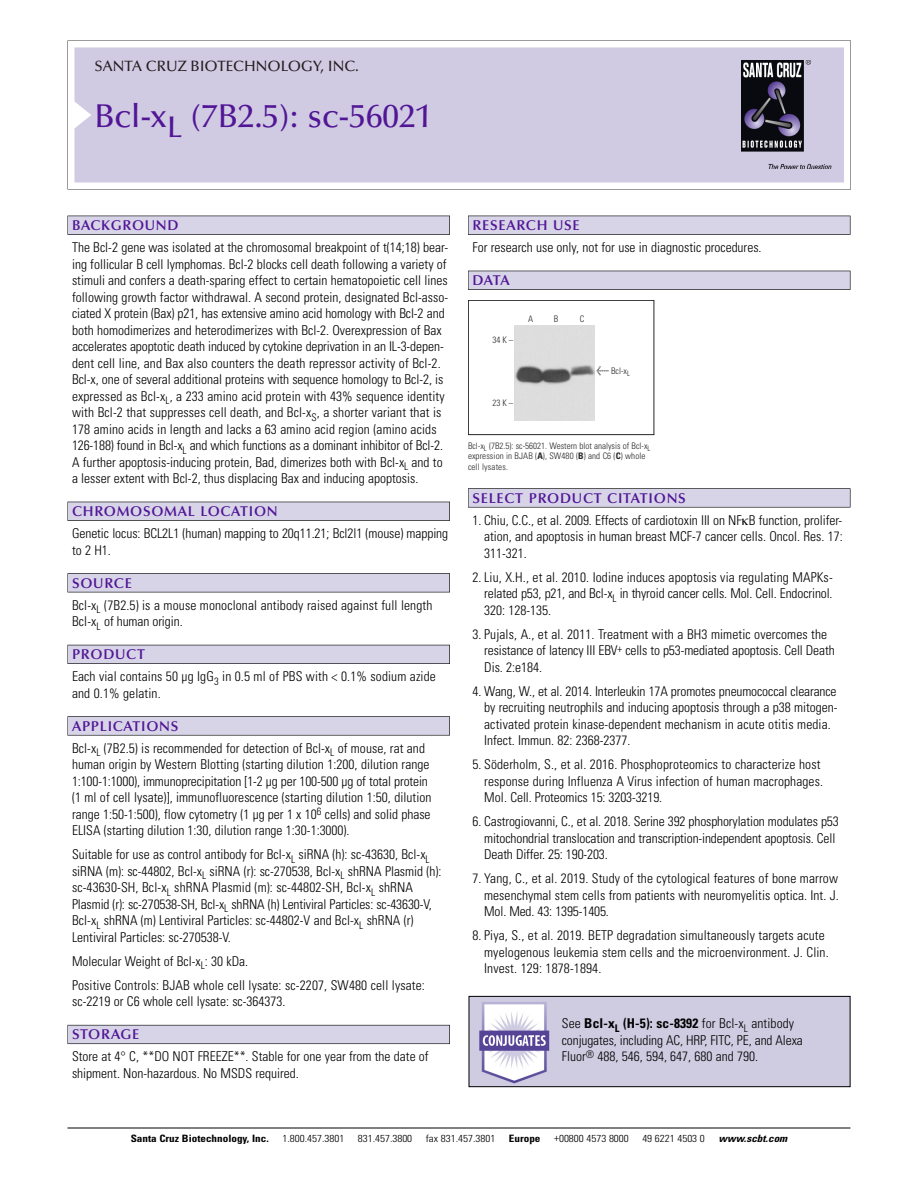
<style>
.page{position:relative;width:918px;height:1188px;background:#fff}
.page>*{position:absolute;margin:0;border:0;box-sizing:border-box;transform-origin:0 0}
.t1{font:500 33px "Optima";color:#511695}
.t2{font:500 15px "Optima";color:#231f20}
.t3{font:600 14.25px "Optima";letter-spacing:.05em;color:#511695}
.t4{font:300 condensed 13.5px/16.5px "Univers";color:#000}
.t5{font:300 condensed 10.2px "Univers";color:#000;scale:1.1 1}
.t6{font:700 condensed 10.2px "Univers";color:#000;scale:1.1 1}
.t7{font:italic 700 condensed 10.2px "Univers";color:#000;scale:1.1 1}
.t8{font:300 condensed 9px/10.5px "Univers";letter-spacing:.01em;color:#272627}
.s1{font-family:"Meta Plus";font-weight:400;font-stretch:normal;font-size:10.5px}
.s2{font-weight:700}
</style>
<div class="page">
<svg style="left:74px;top:41px;width:777px;height:148px"></svg>
<div style="left:74px;top:47px;width:770px;height:135px;background:#d1cae3"></div>
<img style="left:741px;top:60px;width:90px;height:108px">
<div style="left:68px;top:216px;width:382px;height:19px;background:#535256"></div>
<div style="left:68px;top:216px;width:381px;height:18px;background:#d7d4e8"></div>
<div style="left:68px;top:502px;width:382px;height:19px;background:#525156"></div>
<div style="left:68px;top:502px;width:381px;height:18px;background:#d7d4e8"></div>
<div style="left:68px;top:573px;width:382px;height:19px;background:#545357"></div>
<div style="left:68px;top:574px;width:381px;height:18px;background:#d7d4e8"></div>
<div style="left:68px;top:645px;width:382px;height:19px;background:#535259"></div>
<div style="left:68px;top:645px;width:381px;height:18px;background:#d7d4e8"></div>
<svg style="left:68px;top:716px;width:382px;height:20px"></svg>
<div style="left:68px;top:717px;width:381px;height:18px;background:#d7d4e8"></div>
<div style="left:68px;top:1025px;width:382px;height:19px;background:#64626c"></div>
<div style="left:68px;top:1025px;width:381px;height:18px;background:#d7d4e8"></div>
<div style="left:468px;top:216px;width:382px;height:19px;background:#535256"></div>
<div style="left:468px;top:216px;width:382px;height:18px;background:#d7d4e8"></div>
<div style="left:468px;top:271px;width:382px;height:19px;background:#525156"></div>
<div style="left:468px;top:271px;width:382px;height:18px;background:#d7d4e8"></div>
<svg style="left:468px;top:488px;width:382px;height:20px"></svg>
<div style="left:468px;top:489px;width:382px;height:18px;background:#d7d4e8"></div>
<hr style="left:68px;top:1128px;width:782px;height:1px;background:#000">
<div style="left:468px;top:300px;width:186px;height:135px;border:1px solid #272627"></div>
<img style="left:514px;top:325px;width:80px;height:95px">
<img style="left:471px;top:998px;width:377px;height:87px">
<div style="left:469px;top:996px;width:381px;height:91px;border:1px solid #000"></div>
<p class="t2" style="left:94px;top:60px;width:266px">SANTA CRUZ BIOTECHNOLOGY, INC.</p>
<p class="t1" style="left:94px;top:102px;width:339px">Bcl-x<sub>L</sub> (7B2.5): sc-56021</p>
<p class="t3" style="left:72px;top:219px;width:108px">BACKGROUND</p>
<p class="t4" style="left:72px;top:240px;width:378px">The Bcl-2 gene was isolated at the chromosomal breakpoint of t(14;18) bear&shy;ing follicular B cell lymphomas. Bcl-2 blocks cell death following a variety of stimuli and confers a death-sparing effect to certain hematopoietic cell lines following growth factor withdrawal. A second protein, designated Bcl-asso&shy;ciated X protein (Bax) p21, has extensive amino acid homology with Bcl-2 and both homodimerizes and heterodimerizes with Bcl-2. Overexpression of Bax accelerates apoptotic death induced by cytokine deprivation in an IL-3-depen&shy;dent cell line, and Bax also counters the death repressor activity of Bcl-2.<br>Bcl-x, one of several additional proteins with sequence homology to Bcl-2, is expressed as Bcl-x<sub>L</sub>, a 233 amino acid protein with 43% sequence identity with Bcl-2 that suppresses cell death, and Bcl-x<sub>S</sub>, a shorter variant that is 178 amino acids in length and lacks a 63 amino acid region (amino acids 126-188) found in Bcl-x<sub>L</sub> and which functions as a dominant inhibitor of Bcl-2.<br>A further apoptosis-inducing protein, Bad, dimerizes both with Bcl-x<sub>L</sub> and to a lesser extent with Bcl-2, thus displacing Bax and inducing apoptosis.</p>
<p class="t3" style="left:72px;top:505px;width:207px">CHROMOSOMAL LOCATION</p>
<p class="t4" style="left:72px;top:526px;width:378px">Genetic locus: BCL2L1 (human) mapping to 20q11.21; Bcl2l1 (mouse) mapping to 2 H1.</p>
<p class="t3" style="left:72px;top:577px;width:61px">SOURCE</p>
<p class="t4" style="left:72px;top:598px;width:362px">Bcl-x<sub>L</sub> (7B2.5) is a mouse monoclonal antibody raised against full length<br>Bcl-x<sub>L</sub> of human origin.</p>
<p class="t3" style="left:72px;top:648px;width:74px">PRODUCT</p>
<p class="t4" style="left:72px;top:670px;width:365px">Each vial contains 50 µg IgG<sub>3</sub> in 0.5 ml of PBS with &lt; 0.1% sodium azide and 0.1% gelatin.</p>
<p class="t3" style="left:72px;top:720px;width:108px">APPLICATIONS</p>
<p class="t4" style="left:72px;top:741px;width:361px">Bcl-x<sub>L</sub> (7B2.5) is recommended for detection of Bcl-x<sub>L</sub> of mouse, rat and human origin by Western Blotting (starting dilution 1:200, dilution range 1:100-1:1000), immunoprecipitation [1-2 µg per 100-500 µg of total protein (1 ml of cell lysate)], immunofluorescence (starting dilution 1:50, dilution range 1:50-1:500), flow cytometry (1 µg per 1 x 10<sup>6</sup> cells) and solid phase ELISA (starting dilution 1:30, dilution range 1:30-1:3000).</p>
<p class="t4" style="left:72px;top:848px;width:371px">Suitable for use as control antibody for Bcl-x<sub>L</sub> siRNA (h): sc-43630, Bcl-x<sub>L </sub>siRNA (m): sc-44802, Bcl-x<sub>L</sub> siRNA (r): sc-270538, Bcl-x<sub>L</sub> shRNA Plasmid (h): sc-43630-SH, Bcl-x<sub>L</sub> shRNA Plasmid (m): sc-44802-SH, Bcl-x<sub>L</sub> shRNA Plasmid (r): sc-270538-SH, Bcl-x<sub>L</sub> shRNA (h) Lentiviral Particles: sc-43630-V, Bcl-x<sub>L</sub> shRNA (m) Lentiviral Particles: sc-44802-V and Bcl-x<sub>L</sub> shRNA (r)<br>Lentiviral Particles: sc-270538-V.</p>
<p class="t4" style="left:72px;top:954px;width:178px">Molecular Weight of Bcl-x<sub>L</sub>: 30 kDa.</p>
<p class="t4" style="left:72px;top:978px;width:354px">Positive Controls: BJAB whole cell lysate: sc-2207, SW480 cell lysate: sc-2219 or C6 whole cell lysate: sc-364373.</p>
<p class="t3" style="left:72px;top:1029px;width:69px">STORAGE</p>
<p class="t4" style="left:72px;top:1050px;width:358px">Store at 4° C, **DO NOT FREEZE**. Stable for one year from the date of shipment. Non-hazardous. No MSDS required.</p>
<p class="t3" style="left:473px;top:219px;width:109px">RESEARCH USE</p>
<p class="t4" style="left:473px;top:240px;width:291px">For research use only, not for use in diagnostic procedures.</p>
<p class="t3" style="left:473px;top:274px;width:39px">DATA</p>
<p class="t8" style="left:492px;top:336px;width:22px">34K–</p>
<p class="t8" style="left:492px;top:399px;width:22px">23K–</p>
<p class="t8" style="left:528px;top:314px;width:7px">A</p>
<p class="t8" style="left:554px;top:314px;width:6px">B</p>
<p class="t8" style="left:580px;top:314px;width:6px">C</p>
<p class="t8" style="left:596px;top:366px;width:35px"><span class="s1">&lt;</span> Bcl-x<sub>L</sub></p>
<p class="t8" style="left:468px;top:441px;width:184px">Bcl-x<sub>L</sub> (7B2.5): sc-56021. Western blot analysis of Bcl-x<sub>L </sub>expression in BJAB (<span class="s2">A</span>), SW480 (<span class="s2">B</span>) and C6 (<span class="s2">C</span>) whole cell lysates.</p>
<p class="t3" style="left:473px;top:492px;width:215px">SELECT PRODUCT CITATIONS</p>
<p class="t4" style="left:484px;top:513px;width:360px;text-align:justify;text-indent:-12px">1. Chiu, C.C., et al. 2009. Effects of cardiotoxin III on NF B function, prolifer&shy;ation, and apoptosis in human breast MCF-7 cancer cells. Oncol. Res. 17:<br>311-321.</p>
<p class="t4" style="left:484px;top:570px;width:350px;text-align:justify;text-indent:-12px">2. Liu, X.H., et al. 2010. Iodine induces apoptosis via regulating MAPKs&shy;related p53, p21, and Bcl-x<sub>L</sub> in thyroid cancer cells. Mol. Cell. Endocrinol.<br>320: 128-135.</p>
<p class="t4" style="left:484px;top:627px;width:352px;text-indent:-12px">3. Pujals, A., et al. 2011. Treatment with a BH3 mimetic overcomes the resistance of latency III EBV<sup>+</sup> cells to p53-mediated apoptosis. Cell Death<br>Dis. 2:e184.</p>
<p class="t4" style="left:484px;top:684px;width:355px;text-indent:-12px">4. Wang, W., et al. 2014. Interleukin 17A promotes pneumococcal clearance by recruiting neutrophils and inducing apoptosis through a p38 mitogen&shy;activated protein kinase-dependent mechanism in acute otitis media.<br>Infect. Immun. 82: 2368-2377.</p>
<p class="t4" style="left:484px;top:758px;width:340px;text-indent:-12px">5. Söderholm, S., et al. 2016. Phosphoproteomics to characterize host response during Influenza A Virus infection of human macrophages.<br>Mol. Cell. Proteomics 15: 3203-3219.</p>
<p class="t4" style="left:484px;top:815px;width:356px;text-indent:-12px">6. Castrogiovanni, C., et al. 2018. Serine 392 phosphorylation modulates p53 mitochondrial translocation and transcription-independent apoptosis. Cell<br>Death Differ. 25: 190-203.</p>
<p class="t4" style="left:484px;top:872px;width:356px;text-align:justify;text-indent:-12px">7. Yang, C., et al. 2019. Study of the cytological features of bone marrow mesenchymal stem cells from patients with neuromyelitis optica. Int. J.<br>Mol. Med. 43: 1395-1405.</p>
<p class="t4" style="left:484px;top:929px;width:346px;text-indent:-12px">8. Piya, S., et al. 2019. BETP degradation simultaneously targets acute myelogenous leukemia stem cells and the microenvironment. J. Clin.<br>Invest. 129: 1878-1894.</p>
<p class="t4" style="left:562px;top:1017px;width:243px">See <span class="s2">Bcl-x</span><sub>L</sub> <span class="s2">(H-5): sc-8392</span> for Bcl-x<sub>L</sub> antibody conjugates, including AC, HRP, FITC, PE, and Alexa<br>Fluor<sup>®</sup> 488, 546, 594, 647, 680 and 790.</p>
<p class="t6" style="left:131px;top:1135px;width:127px">Santa Cruz Biotechnology, Inc.</p>
<p class="t5" style="left:282px;top:1135px;width:58px">1.800.457.3801</p>
<p class="t5" style="left:358px;top:1135px;width:51px">831.457.3800</p>
<p class="t5" style="left:426px;top:1135px;width:65px">fax 831.457.3801</p>
<p class="t6" style="left:509px;top:1135px;width:30px">Europe</p>
<p class="t5" style="left:554px;top:1135px;width:69px">+00800 4573 8000</p>
<p class="t5" style="left:642px;top:1135px;width:58px">49 6221 4503 0</p>
<p class="t7" style="left:719px;top:1135px;width:66px">www.scbt.com</p>
</div>
